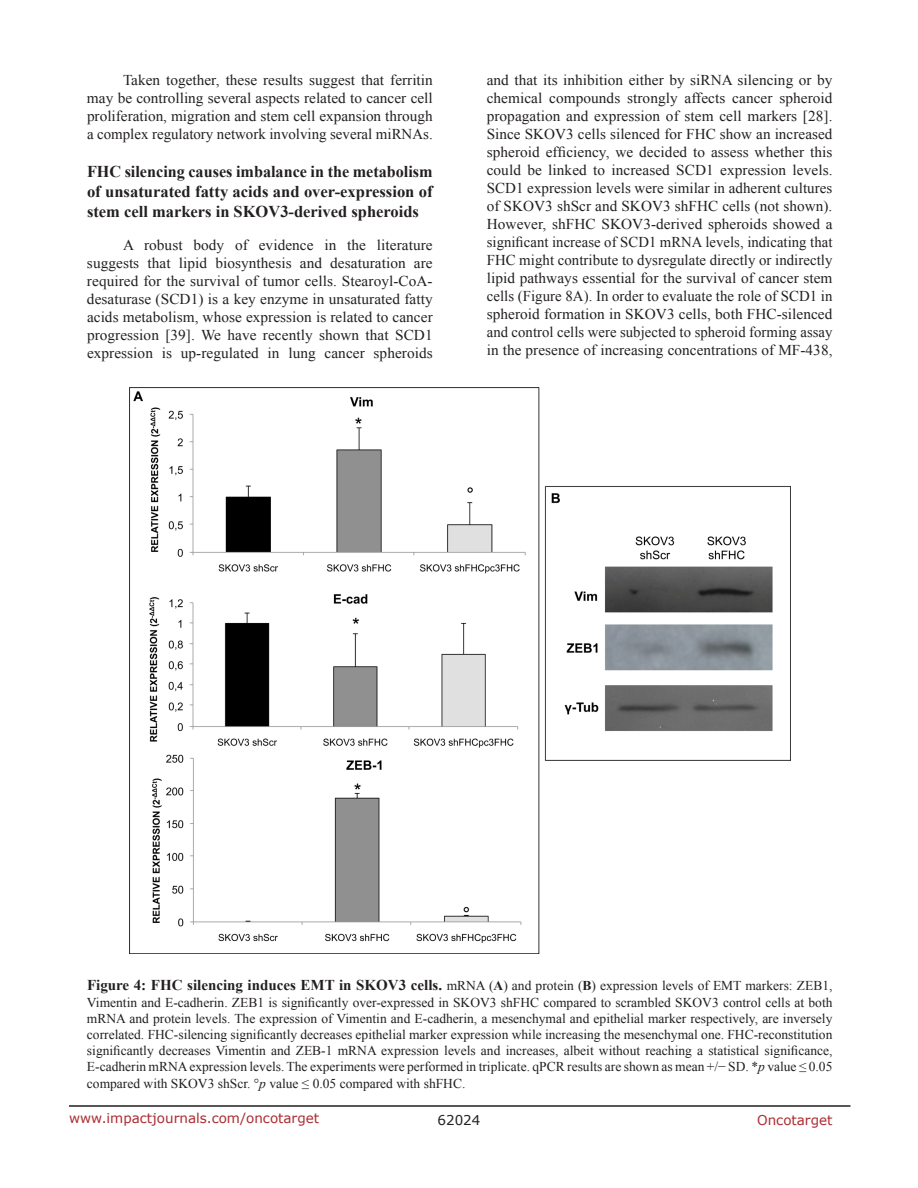
<style>
.page{position:relative;width:918px;height:1188px;background:#fff}
.page>*{position:absolute;margin:0;border:0;box-sizing:border-box;transform-origin:0 0}
.t1{font:700 16.5px/19.8px "Times New Roman";color:#231f20;text-align:justify}
.t2{font:15px/18px "Times New Roman";letter-spacing:.005em;color:#231f20;text-align:justify}
.t3{font:13.5px/16.2px "Times New Roman";color:#231f20;text-align:justify}
.t4{font:13.5px "Verdana";color:#ac2b31}
.t5{font:13.5px "Verdana";color:#231f20}
.s1{font-weight:700;font-size:15px}
.s2{font-weight:700}
.s3{font-style:italic}
</style>
<div class="page">
<hr style="left:69px;top:1105px;width:781px;height:2px;background:#231f20">
<img style="left:129px;top:388px;width:661px;height:566px">
<p class="t2" style="left:87px;top:71px;width:347px;text-indent:36px">Taken together, these results suggest that ferritin may be controlling several aspects related to cancer cell proliferation, migration and stem cell expansion through a complex regulatory network involving several miRNAs.</p>
<p class="t1" style="left:87px;top:161px;width:347px">FHC silencing causes imbalance in the metabolism of unsaturated fatty acids and over-expression of stem cell markers in SKOV3-derived spheroids</p>
<p class="t2" style="left:87px;top:236px;width:347px;text-indent:36px">A robust body of evidence in the literature suggests that lipid biosynthesis and desaturation are required for the survival of tumor cells. Stearoyl-CoA&shy;desaturase (SCD1) is a key enzyme in unsaturated fatty acids metabolism, whose expression is related to cancer progression [39]. We have recently shown that SCD1 expression is up-regulated in lung cancer spheroids</p>
<p class="t2" style="left:487px;top:71px;width:347px">and that its inhibition either by siRNA silencing or by chemical compounds strongly affects cancer spheroid propagation and expression of stem cell markers [28].<br>Since SKOV3 cells silenced for FHC show an increased spheroid efficiency, we decided to assess whether this could be linked to increased SCD1 expression levels.<br>SCD1 expression levels were similar in adherent cultures of SKOV3 shScr and SKOV3 shFHC cells (not shown).<br>However, shFHC SKOV3-derived spheroids showed a significant increase of SCD1 mRNA levels, indicating that FHC might contribute to dysregulate directly or indirectly lipid pathways essential for the survival of cancer stem cells (Figure 8A). In order to evaluate the role of SCD1 in spheroid formation in SKOV3 cells, both FHC-silenced and control cells were subjected to spheroid forming assay in the presence of increasing concentrations of MF-438,</p>
<p class="t3" style="left:87px;top:978px;width:747px"><span class="s1">Figure 4: FHC silencing induces EMT in SKOV3 cells.</span> mRNA (<span class="s2">A</span>) and protein (<span class="s2">B</span>) expression levels of EMT markers: ZEB1, Vimentin and E-cadherin. ZEB1 is significantly over-expressed in SKOV3 shFHC compared to scrambled SKOV3 control cells at both mRNA and protein levels. The expression of Vimentin and E-cadherin, a mesenchymal and epithelial marker respectively, are inversely correlated. FHC-silencing significantly decreases epithelial marker expression while increasing the mesenchymal one. FHC-reconstitution significantly decreases Vimentin and ZEB-1 mRNA expression levels and increases, albeit without reaching a statistical significance, E-cadherin mRNA expression levels. The experiments were performed in triplicate. qPCR results are shown as mean +/− SD. *<span class="s3">p</span> value ≤ 0.05 compared with SKOV3 shScr. °<span class="s3">p</span> value ≤ 0.05 compared with shFHC.</p>
<p class="t4" style="left:69px;top:1109px;width:252px">www.impactjournals.com/oncotarget</p>
<p class="t5" style="left:438px;top:1111px;width:44px">62024</p>
<p class="t4" style="left:757px;top:1111px;width:77px">Oncotarget</p>
</div>
